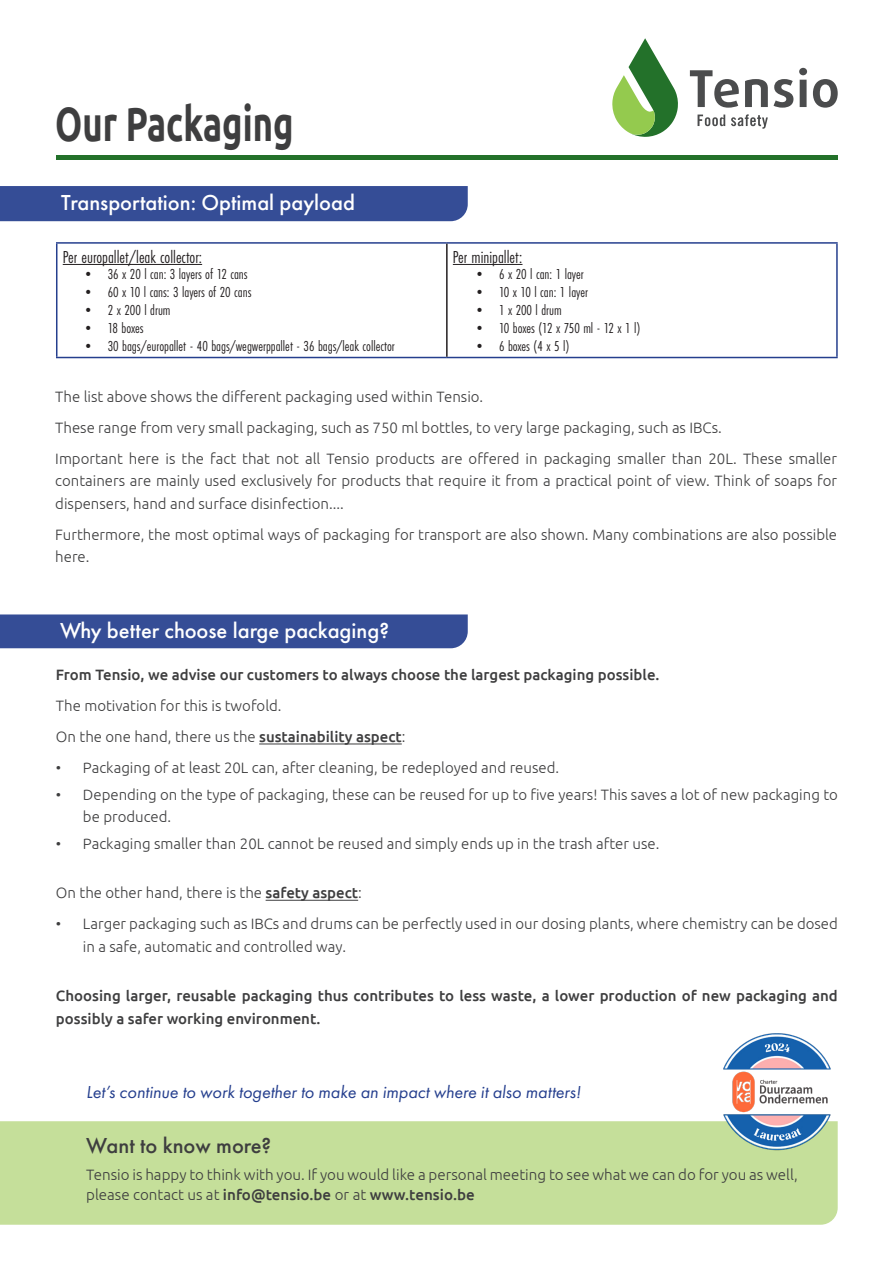
<style>
.page{position:relative;width:893px;height:1263px;background:#fff}
.page>*{position:absolute;margin:0;border:0;box-sizing:border-box;transform-origin:0 0}
.t1{font:700 48.3px "Ubuntu";color:#3e3e3f;scale:.71 1}
.t2{font:500 22.5px "Futura PT";color:#fff}
.t3{font:500 22.5px "Futura PT";color:#3e3e3f}
.t4{font:italic 18px "Futura PT";color:#253f8e}
.t5{font:18px "Futura PT Cond";color:#231f20}
.t6{font:300 15px/22.5px "Ubuntu";color:#3e3e3f}
.t7{font:15px "Futura PT Cond";color:#231f20}
.t8{font:500 15px/22.5px "Ubuntu";color:#3e3e3f}
.s1{font-weight:500}
</style>
<div class="page">
<div style="left:0;top:1121px;width:838px;height:104px;background:#c5df9a"></div>
<svg style="left:612px;top:38px;width:66px;height:99px"></svg>
<svg style="left:690px;top:70px;width:49px;height:38px"></svg>
<svg style="left:745px;top:79px;width:48px;height:29px"></svg>
<svg style="left:799px;top:68px;width:8px;height:39px"></svg>
<svg style="left:813px;top:79px;width:25px;height:29px"></svg>
<svg style="left:697px;top:115px;width:28px;height:11px"></svg>
<svg style="left:731px;top:114px;width:37px;height:15px"></svg>
<div style="left:56px;top:155px;width:782px;height:5px;background:#23712a"></div>
<img style="left:716px;top:1033px;width:122px;height:117px">
<div style="left:0;top:614px;width:468px;height:34px;background:#354d96"></div>
<hr style="left:259px;top:744px;width:143px;height:1px;background:#3e3e3f">
<hr style="left:266px;top:900px;width:92px;height:1px;background:#3e3e3f">
<hr style="left:56px;top:242px;width:391px;height:2px;background:#253f8e">
<hr style="left:56px;top:244px;width:1px;height:113px;background:#253f8e">
<hr style="left:447px;top:242px;width:391px;height:2px;background:#253f8e">
<hr style="left:836px;top:244px;width:2px;height:113px;background:#253f8e">
<hr style="left:56px;top:357px;width:391px;height:1px;background:#253f8e">
<hr style="left:447px;top:357px;width:391px;height:1px;background:#253f8e">
<hr style="left:446px;top:244px;width:2px;height:113px;background:#231f20">
<hr style="left:63px;top:264px;width:139px;height:1px;background:#231f20">
<hr style="left:453px;top:264px;width:69px;height:1px;background:#231f20">
<div style="left:0;top:186px;width:468px;height:35px;background:#354d96"></div>
<p class="t1" style="left:55px;top:94px;width:337px">Our Packaging</p>
<p class="t2" style="left:61px;top:189px;width:295px">Transportation: Optimal payload</p>
<p class="t5" style="left:63px;top:246px;width:141px">Per europallet/leak collector:</p>
<p class="t5" style="left:453px;top:246px;width:71px">Per minipallet:</p>
<p class="t7" style="left:81px;top:266px;width:168px">• 36 x 20 l can: 3 layers of 12 cans</p>
<p class="t7" style="left:81px;top:284px;width:172px">• 60 x 10 l cans: 3 layers of 20 cans</p>
<p class="t7" style="left:81px;top:302px;width:91px">• 2 x 200 l drum</p>
<p class="t7" style="left:81px;top:320px;width:64px">• 18 boxes</p>
<p class="t7" style="left:81px;top:338px;width:316px">• 30 bags/europallet - 40 bags/wegwerppallet - 36 bags/leak collector</p>
<p class="t7" style="left:472px;top:266px;width:113px">• 6 x 20 l can: 1 layer</p>
<p class="t7" style="left:472px;top:284px;width:118px">• 10 x 10 l can: 1 layer</p>
<p class="t7" style="left:472px;top:302px;width:91px">• 1 x 200 l drum</p>
<p class="t7" style="left:472px;top:320px;width:170px">• 10 boxes (12 x 750 ml - 12 x 1 l)</p>
<p class="t7" style="left:472px;top:338px;width:99px">• 6 boxes (4 x 5 l)</p>
<p class="t6" style="left:55px;top:385px;width:430px">The list above shows the different packaging used within Tensio.</p>
<p class="t6" style="left:55px;top:416px;width:668px">These range from very small packaging, such as 750 ml bottles, to very large packaging, such as IBCs.</p>
<p class="t6" style="left:55px;top:447px;width:783px;text-align:justify">Important here is the fact that not all Tensio products are offered in packaging smaller than 20L. These smaller containers are mainly used exclusively for products that require it from a practical point of view. Think of soaps for dispensers, hand and surface disinfection....</p>
<p class="t6" style="left:55px;top:523px;width:783px">Furthermore, the most optimal ways of packaging for transport are also shown. Many combinations are also possible here.</p>
<p class="t2" style="left:60px;top:617px;width:331px">Why better choose large packaging?</p>
<p class="t8" style="left:56px;top:663px;width:605px">From Tensio, we advise our customers to always choose the largest packaging possible.</p>
<p class="t6" style="left:56px;top:694px;width:227px">The motivation for this is twofold.</p>
<p class="t6" style="left:56px;top:725px;width:351px">On the one hand, there us the <span class="s1">sustainability aspect</span>:</p>
<p class="t6" style="left:56px;top:756px;width:505px">• Packaging of at least 20L can, after cleaning, be redeployed and reused.</p>
<p class="t6" style="left:83px;top:783px;width:756px;text-indent:-27px">• Depending on the type of packaging, these can be reused for up to five years! This saves a lot of new packaging to be produced.</p>
<p class="t6" style="left:56px;top:832px;width:605px">• Packaging smaller than 20L cannot be reused and simply ends up in the trash after use.</p>
<p class="t6" style="left:56px;top:881px;width:307px">On the other hand, there is the <span class="s1">safety aspect</span>:</p>
<p class="t6" style="left:83px;top:912px;width:756px;text-indent:-27px">• Larger packaging such as IBCs and drums can be perfectly used in our dosing plants, where chemistry can be dosed in a safe, automatic and controlled way.</p>
<p class="t8" style="left:56px;top:984px;width:783px">Choosing larger, reusable packaging thus contributes to less waste, a lower production of new packaging and possibly a safer working environment.</p>
<p class="t4" style="left:86px;top:1081px;width:496px">Let’s continue to work together to make an impact where it also matters!</p>
<p class="t3" style="left:86px;top:1132px;width:187px">Want to know more?</p>
<p class="t6" style="left:86px;top:1165px;width:713px;line-height:19.5px">Tensio is happy to think with you. If you would like a personal meeting to see what we can do for you as well, please contact us at <span class="s1">info@tensio.be</span> or at <span class="s1">www.tensio.be</span></p>
</div>
